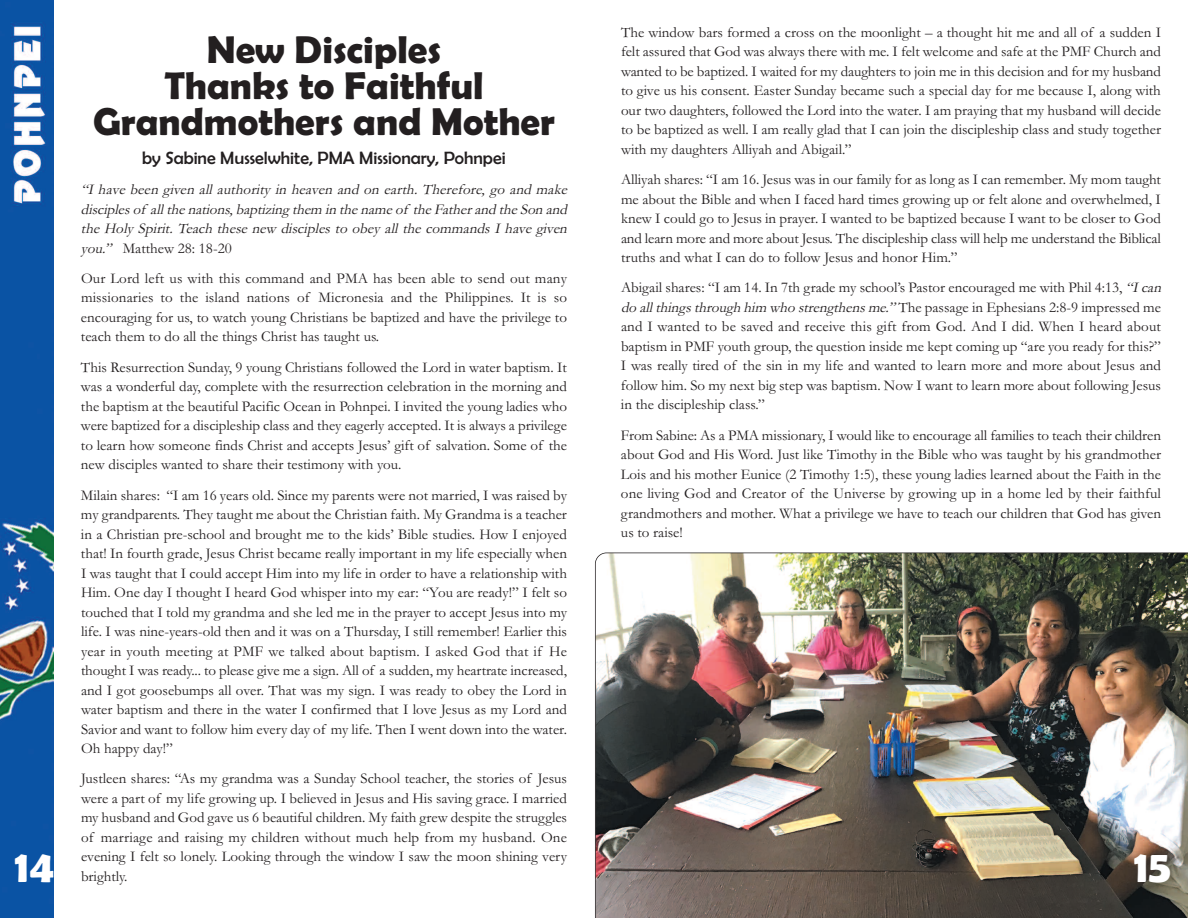
<style>
.page{position:relative;width:1188px;height:918px;background:#fff}
.page>*{position:absolute;margin:0;border:0;box-sizing:border-box;transform-origin:0 0}
.t1{font:700 45px "Berlin Sans FB Demi";color:#fff}
.t2{font:700 39px/36px "Berlin Sans FB Demi";color:#231f20;text-align:center}
.t3{font:18px "Berlin Sans FB";color:#231f20}
.t4{font:15px/19.5px "Garamond";color:#231f20;text-align:justify}
.t5{font:italic 15px/19.5px "Garamond";color:#231f20;text-align:justify}
.s1{font-style:normal}
.s2{font-style:italic}
</style>
<div class="page">
<img style="left:0;top:0;width:54px;height:918px">
<img style="left:595px;top:553px;width:593px;height:365px">
<h1 class="t1" style="left:15px;top:840px;width:41px">14</h1>
<h2 class="t2" style="left:93px;top:32px;width:463px">New Disciples<br>Thanks to Faithful<br>Grandmothers and Mother</h2>
<p class="t3" style="left:142px;top:147px;width:365px">by Sabine Musselwhite, PMA Missionary, Pohnpei</p>
<p class="t5" style="left:81px;top:179px;width:492px">“I have been given all authority in heaven and on earth. Therefore, go and make disciples of all the nations, baptizing them in the name of the Father and the Son and the Holy Spirit. Teach these new disciples to obey all the commands I have given you.” <span class="s1">Matthew 28: 18-20</span></p>
<p class="t4" style="left:81px;top:268px;width:488px">Our Lord left us with this command and PMA has been able to send out many missionaries to the island nations of Micronesia and the Philippines. It is so encouraging for us, to watch young Christians be baptized and have the privilege to teach them to do all the things Christ has taught us.</p>
<p class="t4" style="left:81px;top:357px;width:488px">This Resurrection Sunday, 9 young Christians followed the Lord in water baptism. It was a wonderful day, complete with the resurrection celebration in the morning and the baptism at the beautiful Pacific Ocean in Pohnpei. I invited the young ladies who were baptized for a discipleship class and they eagerly accepted. It is always a privilege to learn how someone finds Christ and accepts Jesus’ gift of salvation. Some of the new disciples wanted to share their testimony with you.</p>
<p class="t4" style="left:81px;top:485px;width:488px">Milain shares: “I am 16 years old. Since my parents were not married, I was raised by my grandparents. They taught me about the Christian faith. My Grandma is a teacher in a Christian pre-school and brought me to the kids’ Bible studies. How I enjoyed that! In fourth grade, Jesus Christ became really important in my life especially when I was taught that I could accept Him into my life in order to have a relationship with Him. One day I thought I heard God whisper into my ear: “You are ready!” I felt so touched that I told my grandma and she led me in the prayer to accept Jesus into my life. I was nine-years-old then and it was on a Thursday, I still remember! Earlier this year in youth meeting at PMF we talked about baptism. I asked God that if He thought I was ready... to please give me a sign. All of a sudden, my heartrate increased, and I got goosebumps all over. That was my sign. I was ready to obey the Lord in water baptism and there in the water I confirmed that I love Jesus as my Lord and Savior and want to follow him every day of my life. Then I went down into the water.<br>Oh happy day!”</p>
<p class="t4" style="left:81px;top:768px;width:488px">Justleen shares: “As my grandma was a Sunday School teacher, the stories of Jesus were a part of my life growing up. I believed in Jesus and His saving grace. I married my husband and God gave us 6 beautiful children. My faith grew despite the struggles of marriage and raising my children without much help from my husband. One evening I felt so lonely. Looking through the window I saw the moon shining very brightly.</p>
<p class="t4" style="left:621px;top:22px;width:542px">The window bars formed a cross on the moonlight – a thought hit me and all of a sudden I felt assured that God was always there with me. I felt welcome and safe at the PMF Church and wanted to be baptized. I waited for my daughters to join me in this decision and for my husband to give us his consent. Easter Sunday became such a special day for me because I, along with our two daughters, followed the Lord into the water. I am praying that my husband will decide to be baptized as well. I am really glad that I can join the discipleship class and study together with my daughters Alliyah and Abigail.”</p>
<p class="t4" style="left:621px;top:169px;width:542px">Alliyah shares: “I am 16. Jesus was in our family for as long as I can remember. My mom taught me about the Bible and when I faced hard times growing up or felt alone and overwhelmed, I knew I could go to Jesus in prayer. I wanted to be baptized because I want to be closer to God and learn more and more about Jesus. The discipleship class will help me understand the Biblical truths and what I can do to follow Jesus and honor Him.”</p>
<p class="t4" style="left:621px;top:277px;width:546px;text-align:left">Abigail shares: “I am 14. In 7th grade my school’s Pastor encouraged me with Phil 4:13, <span class="s2">“Ican doallthingsthroughhimwhostrengthensme.”</span>The passage in Ephesians 2:8-9 impressed me and I wanted to be saved and receive this gift from God. And I did. When I heard about baptism in PMF youth group, the question inside me kept coming up “are you ready for this?” I was really tired of the sin in my life and wanted to learn more and more about Jesus and follow him. So my next big step was baptism. Now I want to learn more about following Jesus in the discipleship class.”</p>
<p class="t4" style="left:621px;top:425px;width:542px">From Sabine: As a PMA missionary, I would like to encourage all families to teach their children about God and His Word. Just like Timothy in the Bible who was taught by his grandmother Lois and his mother Eunice (2 Timothy 1:5), these young ladies learned about the Faith in the one living God and Creator of the Universe by growing up in a home led by their faithful grandmothers and mother. What a privilege we have to teach our children that God has given us to raise!</p>
<h1 class="t1" style="left:1134px;top:840px;width:39px">15</h1>
</div>
